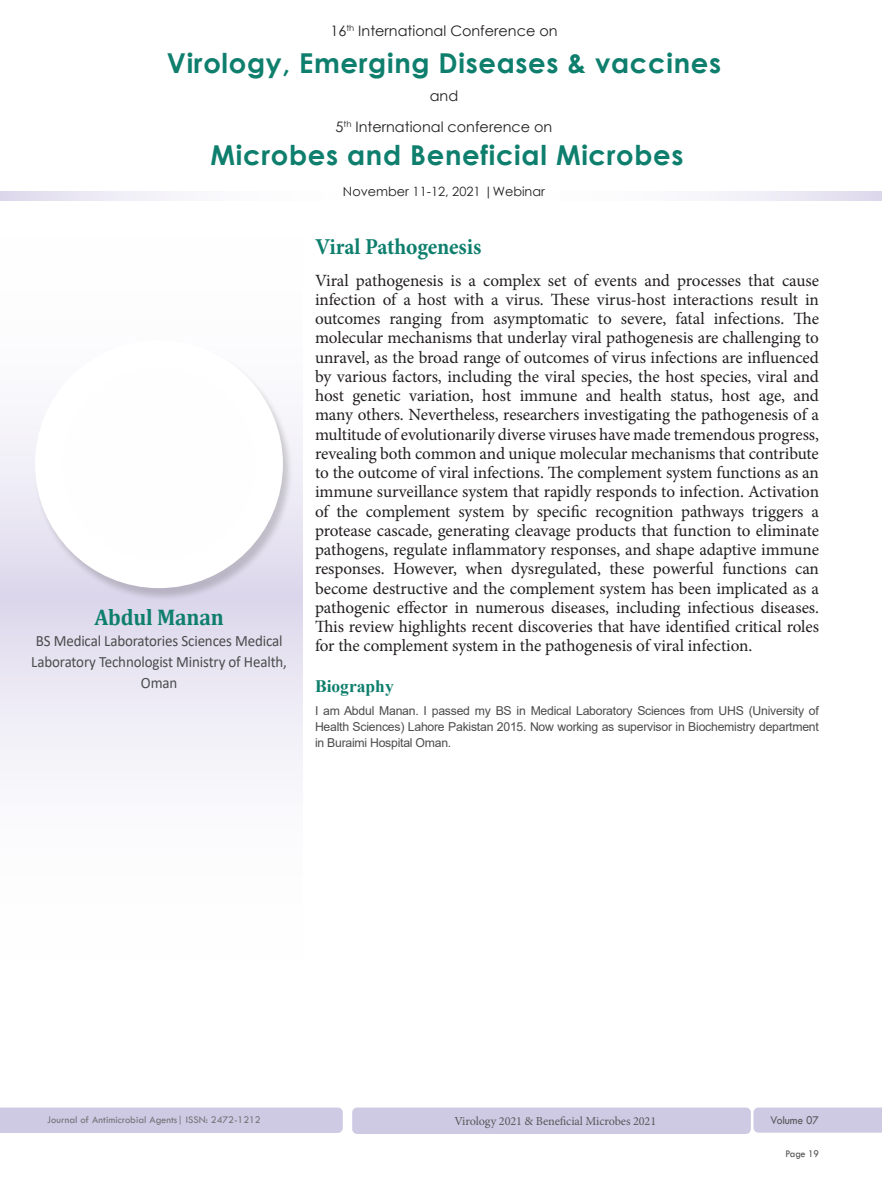
<style>
.page{position:relative;width:882px;height:1197px;background:#fff}
.page>*{position:absolute;margin:0;border:0;box-sizing:border-box;transform-origin:0 0}
.t1{font:700 27.47px "Century Gothic";letter-spacing:.025em;color:#0e7e6d}
.Abstract{font:700 22.75px "Minion Pro";letter-spacing:-.005em;color:#0e7e6d;scale:.95 1}
.t2{font:700 22.75px "Cambria";letter-spacing:-.01em;color:#0e7e6d;scale:.95 1}
.Bio_Heading{font:700 17.5px "Times New Roman";color:#0e7e6d}
.Abstract-2{font:17.15px/19.2px "Minion Pro";letter-spacing:-.005em;color:#231f20;text-align:justify}
.t3{font:15.75px/21px "Calibri";letter-spacing:-.01em;color:#4b4c4d;text-align:center;scale:.95 1}
.t4{font:14.35px "Century Gothic";color:#231f20}
.t5{font:12.78px "Century Gothic";color:#231f20}
.Biography{font:12.25px/15.8px "Arial";letter-spacing:-.02em;color:#4b4c4d;text-align:justify}
.t6{font:12.25px "Minion Pro";letter-spacing:-.01em;color:#57585a}
.t7{font:12.25px "Tw Cen";letter-spacing:-.01em;color:#57585a;scale:.95 1}
.t8{font:10.5px "Tw Cen";color:#717275}
.t9{font:10.5px "Tw Cen";letter-spacing:-.02em;color:#4b4c4d;scale:.95 1}
</style>
<div class="page">
<svg style="left:0;top:192px;width:882px;height:9px"></svg>
<div style="left:0;top:597px;width:302px;height:393px;background:linear-gradient(to bottom,#e3dfef,#fff)"></div>
<div style="left:0;top:205px;width:302px;height:392px;background:linear-gradient(to bottom,#fff,#e3dfef)"></div>
<div style="left:0;top:1108px;width:343px;height:25px;background:#cfcae4"></div>
<div style="left:352px;top:1108px;width:399px;height:26px;background:#cfcae4;border-radius:5px"></div>
<div style="left:753px;top:1108px;width:129px;height:25px;background:#cfcae4"></div>
<div style="left:34px;top:341px;width:260px;height:260px;background:#231f20;opacity:.2"></div>
<div style="left:35px;top:340px;width:248px;height:248px;background:#fff;border-radius:50%"></div>
<p class="t4" style="left:330px;top:21px;width:229px">16<sup>th</sup> International Conference on</p>
<h1 class="t1" style="left:167px;top:42px;width:556px">Virology, Emerging Diseases &amp; vaccines</h1>
<p class="t4" style="left:430px;top:86px;width:30px">and</p>
<p class="t4" style="left:336px;top:116px;width:218px">5<sup>th</sup> International conference on</p>
<h1 class="t1" style="left:211px;top:134px;width:475px">Microbes and Beneficial Microbes</h1>
<p class="t5" style="left:343px;top:182px;width:204px">November 11-12, 2021 |Webinar</p>
<p class="t2" style="left:95px;top:601px;width:138px">Abdul Manan</p>
<p class="t3" style="left:31px;top:630px;width:271px">BS Medical Laboratories Sciences Medical<br>Laboratory Technologist Ministry of Health,<br>Oman</p>
<p class="Abstract" style="left:315px;top:231px;width:177px">Viral Pathogenesis</p>
<p class="Abstract-2" style="left:315px;top:271px;width:506px">Viral pathogenesis is a complex set of events and processes that cause infection of a host with a virus. These virus-host interactions result in outcomes ranging from asymptomatic to severe, fatal infections. The molecular mechanisms that underlay viral pathogenesis are challenging to unravel, as the broad range of outcomes of virus infections are influenced by various factors, including the viral species, the host species, viral and host genetic variation, host immune and health status, host age, and many others. Nevertheless, researchers investigating the pathogenesis of a multitude of evolutionarily diverse viruses have made tremendous progress, revealing both common and unique molecular mechanisms that contribute to the outcome of viral infections. The complement system functions as an immune surveillance system that rapidly responds to infection. Activation of the complement system by specific recognition pathways triggers a protease cascade, generating cleavage products that function to eliminate pathogens, regulate inflammatory responses, and shape adaptive immune responses. However, when dysregulated, these powerful functions can become destructive and the complement system has been implicated as a pathogenic effector in numerous diseases, including infectious diseases.<br>This review highlights recent discoveries that have identified critical roles for the complement system in the pathogenesis of viral infection.</p>
<p class="Bio_Heading" style="left:315px;top:674px;width:80px">Biography</p>
<p class="Biography" style="left:315px;top:703px;width:505px">I am Abdul Manan. I passed my BS in Medical Laboratory Sciences from UHS (University of Health Sciences) Lahore Pakistan 2015. Now working as supervisor in Biochemistry department in Buraimi Hospital Oman.</p>
<p class="t8" style="left:47px;top:1114px;width:215px">Journal of Antimicrobial Agents| ISSN: 2472-1212</p>
<p class="t6" style="left:454px;top:1113px;width:203px">Virology 2021 &amp; Beneficial Microbes 2021</p>
<p class="t7" style="left:771px;top:1113px;width:53px">Volume 07</p>
<p class="t9" style="left:786px;top:1147px;width:37px">Page 19</p>
</div>
